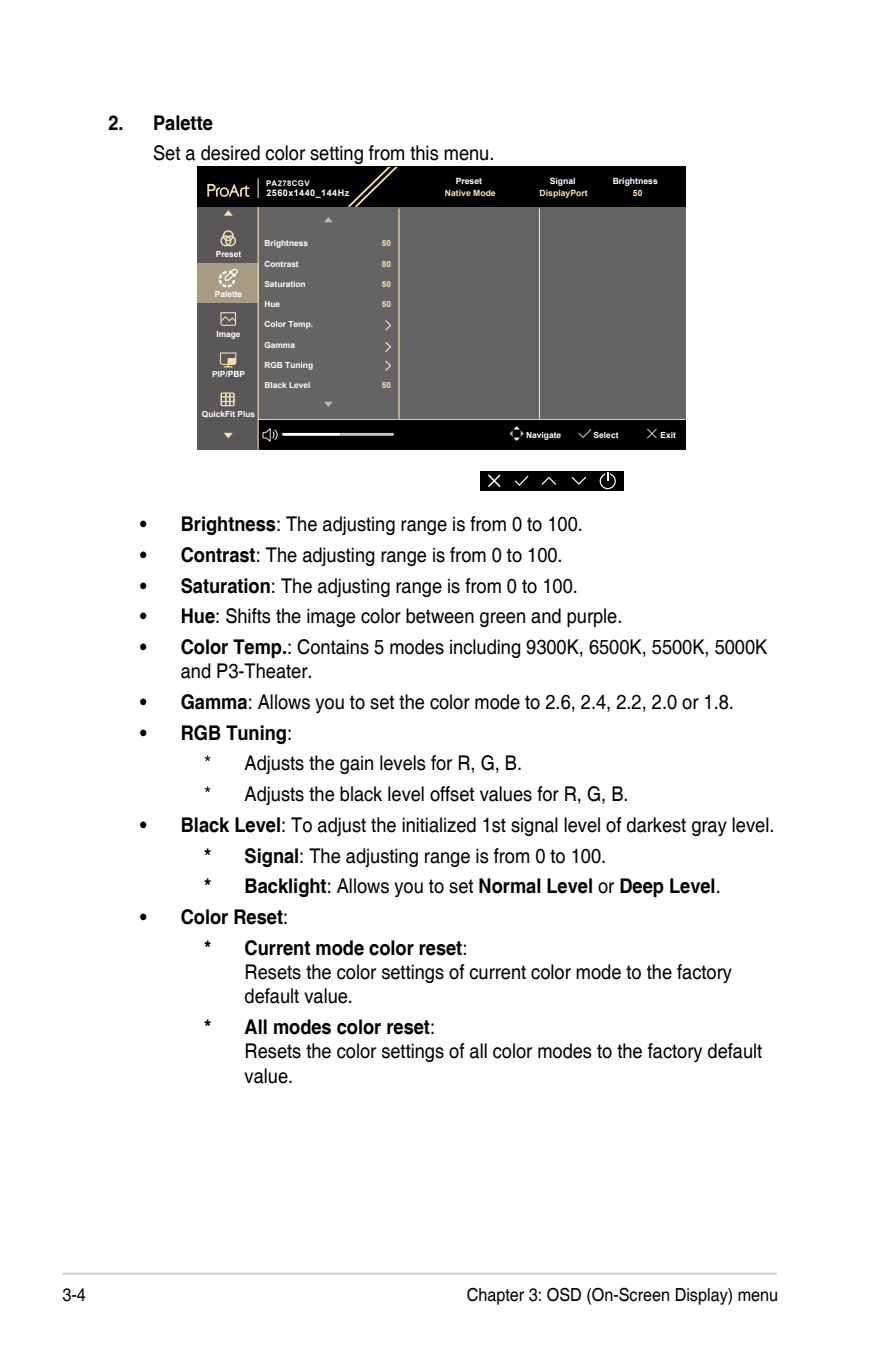
<style>
.page{position:relative;width:893px;height:1346px;background:#fff}
.page>*{position:absolute;margin:0;border:0;box-sizing:border-box;transform-origin:0 0}
.List{font:20.25px/24.3px "Helvetica";color:#000;scale:.9 1}
.t1{font:700 20.25px "Helvetica";color:#000;scale:.9 1}
.t2{font:18px "Helvetica";color:#000;scale:.9 1}
.t3{font:700 9px "Arial";letter-spacing:.05em;color:#fff}
.t4{font:700 8.55px/12.2px "Arial";color:#fae3b3;text-align:center}
.t5{font:700 8.55px "Arial";color:#fff}
.t6{font:700 8.33px "Arial";color:#fff}
.t7{font:700 8.33px "Arial";color:#f6e0b2}
.t8{font:700 7.88px "Arial";letter-spacing:.05em;color:#fff}
.s1{color:#fff}
.s2{font-weight:700}
.s3{font-weight:400}
</style>
<div class="page">
<hr style="left:63px;top:1272px;width:714px;height:3px;background:#d1d3d4">
<div style="left:480px;top:471px;width:144px;height:19px;background:#000"></div>
<svg style="left:488px;top:474px;width:13px;height:13px"></svg>
<svg style="left:600px;top:472px;width:16px;height:17px"></svg>
<svg style="left:515px;top:476px;width:13px;height:10px"></svg>
<svg style="left:541px;top:477px;width:15px;height:8px"></svg>
<svg style="left:571px;top:477px;width:15px;height:8px"></svg>
<div style="left:197px;top:207px;width:61px;height:243px;background:#595757"></div>
<div style="left:197px;top:167px;width:489px;height:40px;background:#000"></div>
<div style="left:258px;top:419px;width:428px;height:31px;background:#000"></div>
<div style="left:258px;top:207px;width:428px;height:212px;background:#656464"></div>
<svg style="left:347px;top:167px;width:51px;height:40px"></svg>
<svg style="left:258px;top:178px;width:1px;height:20px"></svg>
<hr style="left:398px;top:208px;width:2px;height:211px;background:#fae3b3">
<hr style="left:539px;top:208px;width:1px;height:211px;background:#fae3b3">
<hr style="left:258px;top:419px;width:428px;height:1px;background:#c9caca">
<svg style="left:207px;top:184px;width:43px;height:13px"></svg>
<svg style="left:263px;top:428px;width:131px;height:13px"></svg>
<hr style="left:258px;top:207px;width:1px;height:243px;background:#fae3b3">
<svg style="left:647px;top:428px;width:10px;height:11px"></svg>
<svg style="left:578px;top:429px;width:13px;height:9px"></svg>
<svg style="left:509px;top:426px;width:15px;height:15px"></svg>
<svg style="left:385px;top:361px;width:6px;height:10px"></svg>
<svg style="left:385px;top:342px;width:6px;height:10px"></svg>
<svg style="left:385px;top:320px;width:6px;height:10px"></svg>
<div style="left:197px;top:263px;width:61px;height:40px;background:#a79b84"></div>
<svg style="left:224px;top:433px;width:9px;height:5px"></svg>
<svg style="left:224px;top:210px;width:9px;height:6px"></svg>
<svg style="left:324px;top:402px;width:9px;height:5px"></svg>
<svg style="left:324px;top:217px;width:9px;height:5px"></svg>
<svg style="left:220px;top:230px;width:16px;height:16px"></svg>
<svg style="left:219px;top:269px;width:19px;height:18px"></svg>
<svg style="left:220px;top:312px;width:16px;height:14px"></svg>
<svg style="left:220px;top:392px;width:15px;height:14px"></svg>
<svg style="left:220px;top:352px;width:16px;height:15px"></svg>
<p class="t1" style="left:108px;top:110px;width:118px">2. Palette</p>
<p class="List" style="left:153px;top:141px;width:381px">Set a desired color setting from this menu.</p>
<p class="t8" style="left:266px;top:178px;width:45px">PA278CGV</p>
<p class="t3" style="left:266px;top:187px;width:84px">2560x1440_144Hz</p>
<p class="t4" style="left:445px;top:187px;width:52px">Native Mode</p>
<p class="t4" style="left:633px;top:187px;width:11px">50</p>
<p class="t5" style="left:456px;top:175px;width:28px">Preset</p>
<p class="t4" style="left:540px;top:175px;width:49px"><span class="s1">Signal<br></span>DisplayPort</p>
<p class="t5" style="left:613px;top:175px;width:47px">Brightness</p>
<p class="t6" style="left:216px;top:248px;width:27px">Preset</p>
<p class="t6" style="left:215px;top:288px;width:29px">Palette</p>
<p class="t6" style="left:216px;top:328px;width:26px">Image</p>
<p class="t6" style="left:212px;top:368px;width:34px">PIP/PBP</p>
<p class="t6" style="left:202px;top:409px;width:55px">QuickFit Plus</p>
<p class="t6" style="left:264px;top:237px;width:45px">Brightness</p>
<p class="t6" style="left:264px;top:258px;width:36px">Contrast</p>
<p class="t6" style="left:264px;top:278px;width:43px">Saturation</p>
<p class="t6" style="left:264px;top:298px;width:17px">Hue</p>
<p class="t6" style="left:264px;top:319px;width:50px">Color Temp.</p>
<p class="t6" style="left:264px;top:339px;width:32px">Gamma</p>
<p class="t6" style="left:264px;top:359px;width:50px">RGB Tuning</p>
<p class="t6" style="left:264px;top:379px;width:47px">Black Level</p>
<p class="t7" style="left:382px;top:237px;width:11px">50</p>
<p class="t7" style="left:382px;top:258px;width:11px">80</p>
<p class="t7" style="left:382px;top:278px;width:11px">50</p>
<p class="t7" style="left:382px;top:298px;width:11px">50</p>
<p class="t7" style="left:382px;top:379px;width:11px">50</p>
<p class="t6" style="left:526px;top:429px;width:37px">Navigate</p>
<p class="t6" style="left:594px;top:429px;width:26px">Select</p>
<p class="t6" style="left:660px;top:429px;width:17px">Exit</p>
<p class="List" style="left:140px;top:512px;width:493px"><span class="s2">• Brightness</span>: The adjusting range is from 0 to 100.</p>
<p class="List" style="left:140px;top:543px;width:471px"><span class="s2">• Contrast</span>: The adjusting range is from 0 to 100.</p>
<p class="List" style="left:140px;top:574px;width:488px"><span class="s2">• Saturation</span>: The adjusting range is from 0 to 100.</p>
<p class="List" style="left:140px;top:605px;width:537px"><span class="s2">• Hue</span>: Shifts the image color between green and purple.</p>
<p class="List" style="left:181px;top:635px;width:653px;text-indent:-40px"><span class="s2">• Color Temp.</span>: Contains 5 modes including 9300K, 6500K, 5500K, 5000K and P3-Theater.</p>
<p class="List" style="left:140px;top:690px;width:661px"><span class="s2">• Gamma</span>: Allows you to set the color mode to 2.6, 2.4, 2.2, 2.0 or 1.8.</p>
<p class="t1" style="left:140px;top:720px;width:170px">• RGB Tuning<span class="s3">:</span></p>
<p class="List" style="left:204px;top:752px;width:355px">* Adjusts the gain levels for R, G, B.</p>
<p class="List" style="left:204px;top:782px;width:473px">* Adjusts the black level offset values for R, G, B.</p>
<p class="List" style="left:140px;top:813px;width:706px"><span class="s2">• Black Level</span>: To adjust the initialized 1st signal level of darkest gray level.</p>
<p class="List" style="left:204px;top:844px;width:448px"><span class="s2">* Signal</span>: The adjusting range is from 0 to 100.</p>
<p class="t1" style="left:204px;top:874px;width:575px">* Backlight<span class="s3">: Allows you to set</span> Normal Level <span class="s3">or</span> Deep Level<span class="s3">.</span></p>
<p class="t1" style="left:140px;top:904px;width:166px">• Color Reset<span class="s3">:</span></p>
<p class="List" style="left:245px;top:936px;width:543px;text-indent:-40px"><span class="s2">* Current mode color reset</span>:<br>Resets the color settings of current color mode to the factory default value.</p>
<p class="List" style="left:245px;top:1015px;width:577px;text-indent:-40px"><span class="s2">* All modes color reset</span>:<br>Resets the color settings of all color modes to the factory default value.</p>
<p class="t2" style="left:63px;top:1284px;width:28px">3-4</p>
<p class="t2" style="left:467px;top:1284px;width:348px">Chapter 3: OSD (On-Screen Display) menu</p>
</div>
